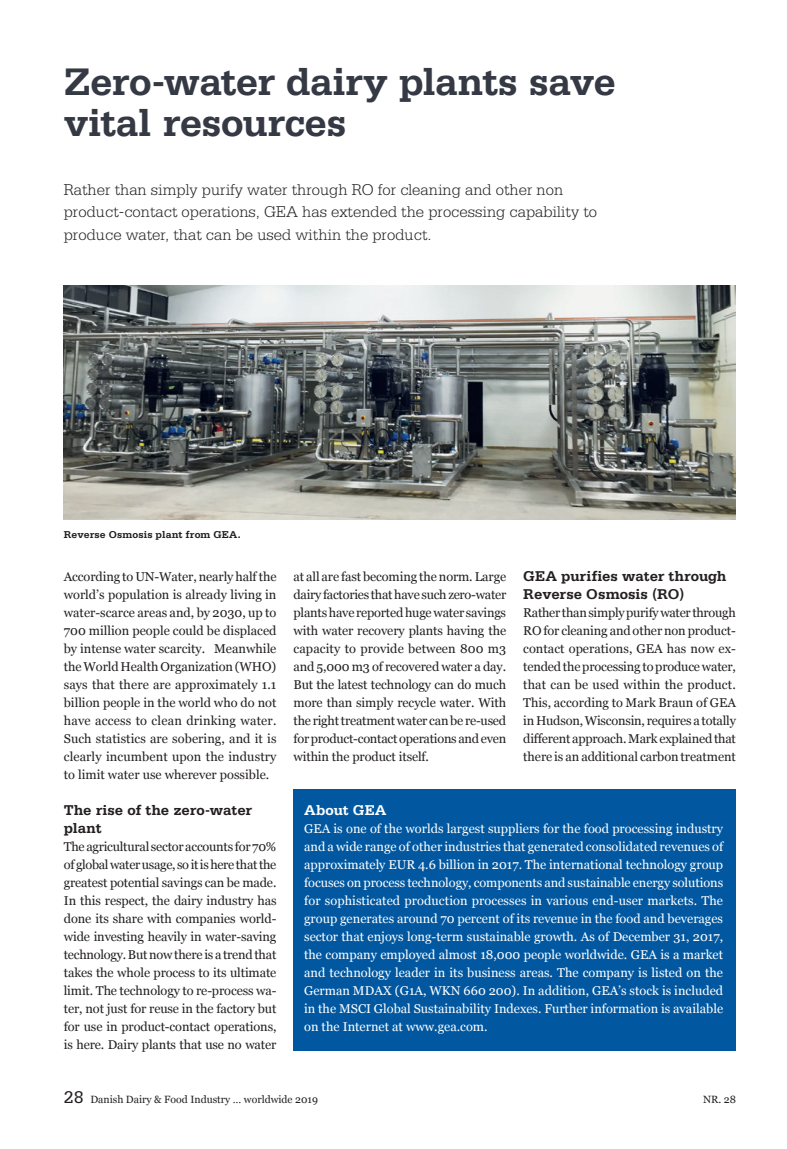
<style>
.page{position:relative;width:787px;height:1149px;background:#fff}
.page>*{position:absolute;margin:0;border:0;box-sizing:border-box;transform-origin:0 0}
.Rubrik{font:700 40.5px/40.5px "Serifa";letter-spacing:-.015em;color:#353944}
.Underrubrik{font:300 16.5px/22.5px "Serifa";color:#231f20}
.Mellemrubrik{font:700 15px/18px "Serifa";color:#231f20}
.Mellemrubrik-2{font:700 15px "Serifa";letter-spacing:.01em;color:#fff}
.Brødtekst{font:12.75px/18px "Georgia";letter-spacing:-.01em;color:#231f20;text-align:justify}
.Brødtekst-2{font:12.75px/18px "Georgia";color:#fff;text-align:justify}
.t1{font:10.5px "Georgia";color:#231f20}
.Billedtekst{font:700 10.5px "Serifa";letter-spacing:.01em;color:#231f20}
.s1{font-family:"Serifa";font-size:18px}
</style>
<div class="page">
<img style="left:64px;top:285px;width:672px;height:234px">
<div style="left:293px;top:789px;width:443px;height:261px;background:#0158a1"></div>
<p class="Rubrik" style="left:64px;top:61px;width:553px">Zero-water dairy plants save vital resources</p>
<p class="Underrubrik" style="left:64px;top:178px;width:535px">Rather than simply purify water through RO for cleaning and other non product-contact operations, GEA has extended the processing capability to produce water, that can be used within the product.</p>
<p class="Billedtekst" style="left:64px;top:528px;width:178px">Reverse Osmosis plant from GEA.</p>
<p class="Brødtekst" style="left:64px;top:567px;width:214px">According to UN-Water, nearly half the world’s population is already living in water-scarce areas and, by 2030, up to 700 million people could be displaced by intense water scarcity. Meanwhile the World Health Organization (WHO) says that there are approximately 1.1 billion people in the world who do not have access to clean drinking water.<br>Such statistics are sobering, and it is clearly incumbent upon the industry to limit water use wherever possible.</p>
<p class="Mellemrubrik" style="left:64px;top:800px;width:190px">The rise of the zero-water plant</p>
<p class="Brødtekst" style="left:64px;top:837px;width:214px">The agricultural sector accounts for 70% of global water usage, so it is here that the greatest potential savings can be made.<br>In this respect, the dairy industry has done its share with companies world&shy;wide investing heavily in water-saving technology. But now there is a trend that takes the whole process to its ultimate limit. The technology to re-process wa&shy;ter, not just for reuse in the factory but for use in product-contact operations, is here. Dairy plants that use no water</p>
<p class="Brødtekst" style="left:293px;top:567px;width:214px">at all are fast becoming the norm. Large dairy factories that have such zero-water plants have reported huge water savings with water recovery plants having the capacity to provide between 800 m3 and 5,000 m3 of recovered water a day.<br>But the latest technology can do much more than simply recycle water. With the right treatment water can be re-used for product-contact operations and even within the product itself.</p>
<p class="Mellemrubrik" style="left:523px;top:566px;width:205px">GEA purifies water through<br>Reverse Osmosis (RO)</p>
<p class="Brødtekst" style="left:523px;top:603px;width:214px">Rather than simply purify water through RO for cleaning and other non product&shy;contact operations, GEA has now ex&shy;tended the processing to produce water, that can be used within the product.<br>This, according to Mark Braun of GEA in Hudson, Wisconsin, requires a totally different approach. Mark explained that there is an additional carbon treatment</p>
<p class="Mellemrubrik-2" style="left:304px;top:800px;width:84px">About GEA</p>
<p class="Brødtekst-2" style="left:304px;top:818px;width:420px">GEA is one of the worlds largest suppliers for the food processing industry and a wide range of other industries that generated consolidated revenues of approximately EUR 4.6 billion in 2017. The international technology group focuses on process technology, components and sustainable energy solutions for sophisticated production processes in various end-user markets. The group generates around 70 percent of its revenue in the food and beverages sector that enjoys long-term sustainable growth. As of December 31, 2017, the company employed almost 18,000 people worldwide. GEA is a market and technology leader in its business areas. The company is listed on the German MDAX (G1A, WKN 660 200). In addition, GEA’s stock is included in the MSCI Global Sustainability Indexes. Further information is available on the Internet at www.gea.com.</p>
<p class="t1" style="left:64px;top:1091px;width:256px"><span class="s1">28</span> Danish Dairy &amp; Food Industry … worldwide 2019</p>
<p class="t1" style="left:703px;top:1091px;width:34px">NR. 28</p>
</div>
